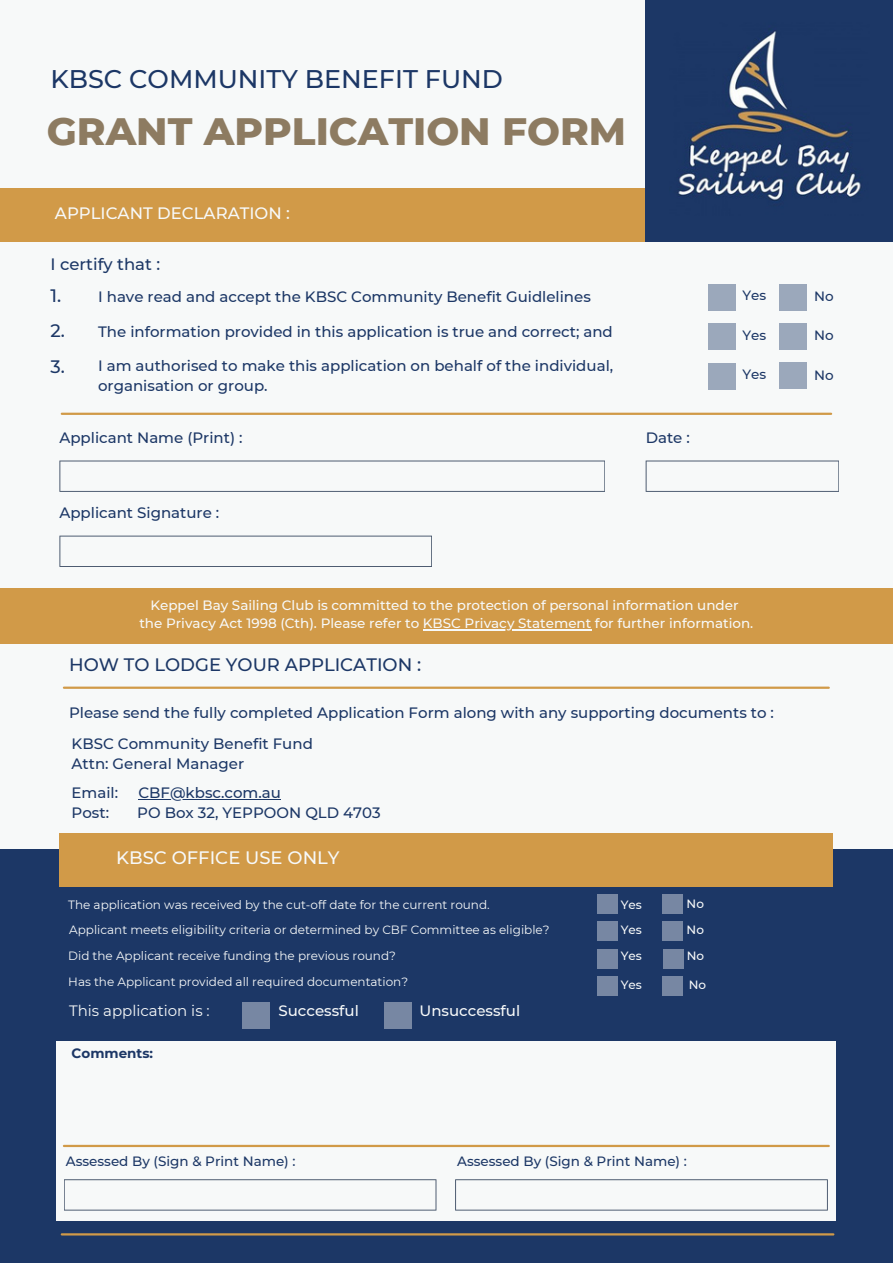
<style>
.page{position:relative;width:893px;height:1264px;background:#fff}
.page>*{position:absolute;margin:0;border:0;box-sizing:border-box;transform-origin:0 0}
.t1{font:800 39px "Montserrat";color:#8d7b61}
.t2{font:500 25.5px "Montserrat";color:#1c3766}
.t3{font:500 18px "Montserrat";color:#1c3766}
.t4{font:500 18px "Montserrat";color:#f7f9f9}
.t5{font:500 16.5px "Montserrat";color:#f7f9f9}
.t6{font:500 16.5px "Montserrat";color:#1c3766}
.t7{font:500 15px/20.2px "Montserrat";color:#1c3766}
.t8{font:500 15px "Montserrat";color:#f7f9f9}
.t9{font:15px "Montserrat";color:#f7f9f9}
.t10{font:500 13.5px "Montserrat";color:#f7f9f9}
.t11{font:500 13.5px "Montserrat";color:#1c3766}
.t12{font:700 13.5px "Montserrat";color:#1c3766}
.t13{font:12px "Montserrat";color:#f7f9f9}
.t14{font:500 12px "Montserrat";color:#f7f9f9}
</style>
<div class="page">
<div style="left:0;top:0;width:892px;height:1262px;background:#f7f9f9"></div>
<div style="left:645px;top:0;width:247px;height:241px;background:#1c3766"></div>
<div style="left:0;top:189px;width:645px;height:52px;background:#d19a48"></div>
<div style="left:0;top:849px;width:892px;height:413px;background:#1c3766"></div>
<div style="left:60px;top:833px;width:772px;height:53px;background:#d19a48"></div>
<div style="left:597px;top:894px;width:20px;height:19px;background:#7787a3"></div>
<hr style="left:62px;top:1233px;width:771px;height:2px;background:#d19a48">
<img style="left:677px;top:31px;width:185px;height:170px">
<hr style="left:138px;top:798px;width:143px;height:1px;background:#1c3766">
<div style="left:0;top:588px;width:892px;height:55px;background:#d19a48"></div>
<div style="left:708px;top:284px;width:28px;height:26px;background:#9ba8bb"></div>
<div style="left:779px;top:284px;width:28px;height:26px;background:#9ba8bb"></div>
<div style="left:708px;top:323px;width:28px;height:27px;background:#9ba8bb"></div>
<div style="left:708px;top:363px;width:28px;height:26px;background:#9ba8bb"></div>
<div style="left:779px;top:323px;width:28px;height:27px;background:#9ba8bb"></div>
<div style="left:779px;top:362px;width:28px;height:27px;background:#9ba8bb"></div>
<hr style="left:62px;top:412px;width:769px;height:3px;background:#d19a48">
<svg style="left:59px;top:460px;width:546px;height:32px"></svg>
<svg style="left:645px;top:460px;width:194px;height:32px"></svg>
<svg style="left:59px;top:535px;width:373px;height:32px"></svg>
<hr style="left:64px;top:686px;width:764px;height:3px;background:#d19a48">
<div style="left:242px;top:1002px;width:28px;height:26px;background:#7787a3"></div>
<div style="left:384px;top:1002px;width:27px;height:26px;background:#7787a3"></div>
<div style="left:56px;top:1041px;width:779px;height:179px;background:#f7f9f9"></div>
<hr style="left:423px;top:629px;width:168px;height:1px;background:#f7f9f9">
<svg style="left:64px;top:1179px;width:372px;height:31px"></svg>
<svg style="left:455px;top:1179px;width:372px;height:31px"></svg>
<hr style="left:64px;top:1144px;width:764px;height:3px;background:#d19a48">
<div style="left:662px;top:894px;width:21px;height:19px;background:#7787a3"></div>
<div style="left:597px;top:921px;width:20px;height:20px;background:#7787a3"></div>
<div style="left:662px;top:921px;width:21px;height:20px;background:#7787a3"></div>
<div style="left:597px;top:949px;width:20px;height:19px;background:#7787a3"></div>
<div style="left:662px;top:949px;width:21px;height:19px;background:#7787a3"></div>
<div style="left:597px;top:976px;width:20px;height:20px;background:#7787a3"></div>
<div style="left:662px;top:976px;width:21px;height:20px;background:#7787a3"></div>
<p class="t2" style="left:50px;top:64px;width:454px">KBSC COMMUNITY BENEFIT FUND</p>
<p class="t1" style="left:47px;top:107px;width:580px">GRANT APPLICATION FORM</p>
<p class="t5" style="left:55px;top:203px;width:236px">APPLICANT DECLARATION :</p>
<p class="t6" style="left:50px;top:254px;width:111px">I certify that :</p>
<p class="t3" style="left:50px;top:284px;width:12px">1.</p>
<p class="t11" style="left:814px;top:288px;width:21px">No</p>
<p class="t11" style="left:742px;top:327px;width:25px">Yes</p>
<p class="t11" style="left:742px;top:366px;width:25px">Yes</p>
<p class="t7" style="left:98px;top:286px;width:494px">I have read and accept the KBSC Community Benefit Guidlelines</p>
<p class="t7" style="left:98px;top:322px;width:516px">The information provided in this application is true and correct; and</p>
<p class="t7" style="left:98px;top:355px;width:516px">I am authorised to make this application on behalf of the individual, organisation or group.</p>
<p class="t11" style="left:742px;top:287px;width:25px">Yes</p>
<p class="t3" style="left:50px;top:320px;width:16px">2.</p>
<p class="t3" style="left:50px;top:355px;width:16px">3.</p>
<p class="t11" style="left:814px;top:327px;width:21px">No</p>
<p class="t11" style="left:814px;top:366px;width:21px">No</p>
<p class="t7" style="left:59px;top:427px;width:184px">Applicant Name (Print) :</p>
<p class="t7" style="left:59px;top:502px;width:161px">Applicant Signature :</p>
<p class="t7" style="left:645px;top:427px;width:46px">Date :</p>
<p class="t10" style="left:150px;top:597px;width:589px">Keppel Bay Sailing Club is committed to the protection of personal information under</p>
<p class="t10" style="left:139px;top:615px;width:615px">the Privacy Act 1998 (Cth). Please refer to KBSC Privacy Statement for further information.</p>
<p class="t3" style="left:69px;top:654px;width:353px">HOW TO LODGE YOUR APPLICATION :</p>
<p class="t7" style="left:69px;top:702px;width:706px">Please send the fully completed Application Form along with any supporting documents to :</p>
<p class="t7" style="left:72px;top:733px;width:243px">KBSC Community Benefit Fund</p>
<p class="t7" style="left:72px;top:753px;width:174px">Attn: General Manager</p>
<p class="t7" style="left:72px;top:782px;width:48px">Email:</p>
<p class="t7" style="left:138px;top:782px;width:144px">CBF@kbsc.com.au</p>
<p class="t7" style="left:72px;top:802px;width:39px">Post:</p>
<p class="t7" style="left:137px;top:802px;width:245px">PO Box 32, YEPPOON QLD 4703</p>
<p class="t4" style="left:116px;top:846px;width:225px">KBSC OFFICE USE ONLY</p>
<p class="t13" style="left:68px;top:897px;width:423px">The application was received by the cut-off date for the current round.</p>
<p class="t13" style="left:69px;top:922px;width:482px">Applicant meets eligibility criteria or determined by CBF Committee as eligible?</p>
<p class="t13" style="left:68px;top:948px;width:329px">Did the Applicant receive funding the previous round?</p>
<p class="t14" style="left:620px;top:897px;width:23px">Yes</p>
<p class="t14" style="left:620px;top:922px;width:23px">Yes</p>
<p class="t14" style="left:620px;top:948px;width:23px">Yes</p>
<p class="t14" style="left:686px;top:896px;width:19px">No</p>
<p class="t14" style="left:686px;top:922px;width:19px">No</p>
<p class="t14" style="left:686px;top:948px;width:19px">No</p>
<p class="t13" style="left:68px;top:974px;width:341px">Has the Applicant provided all required documentation?</p>
<p class="t14" style="left:620px;top:977px;width:23px">Yes</p>
<p class="t14" style="left:688px;top:977px;width:19px">No</p>
<p class="t9" style="left:69px;top:1001px;width:142px">This application is :</p>
<p class="t12" style="left:72px;top:1044px;width:83px">Comments:</p>
<p class="t8" style="left:278px;top:1001px;width:82px">Successful</p>
<p class="t8" style="left:419px;top:1001px;width:102px">Unsuccessful</p>
<p class="t11" style="left:66px;top:1152px;width:231px">Assessed By (Sign &amp; Print Name) :</p>
<p class="t11" style="left:457px;top:1152px;width:231px">Assessed By (Sign &amp; Print Name) :</p>
</div>
